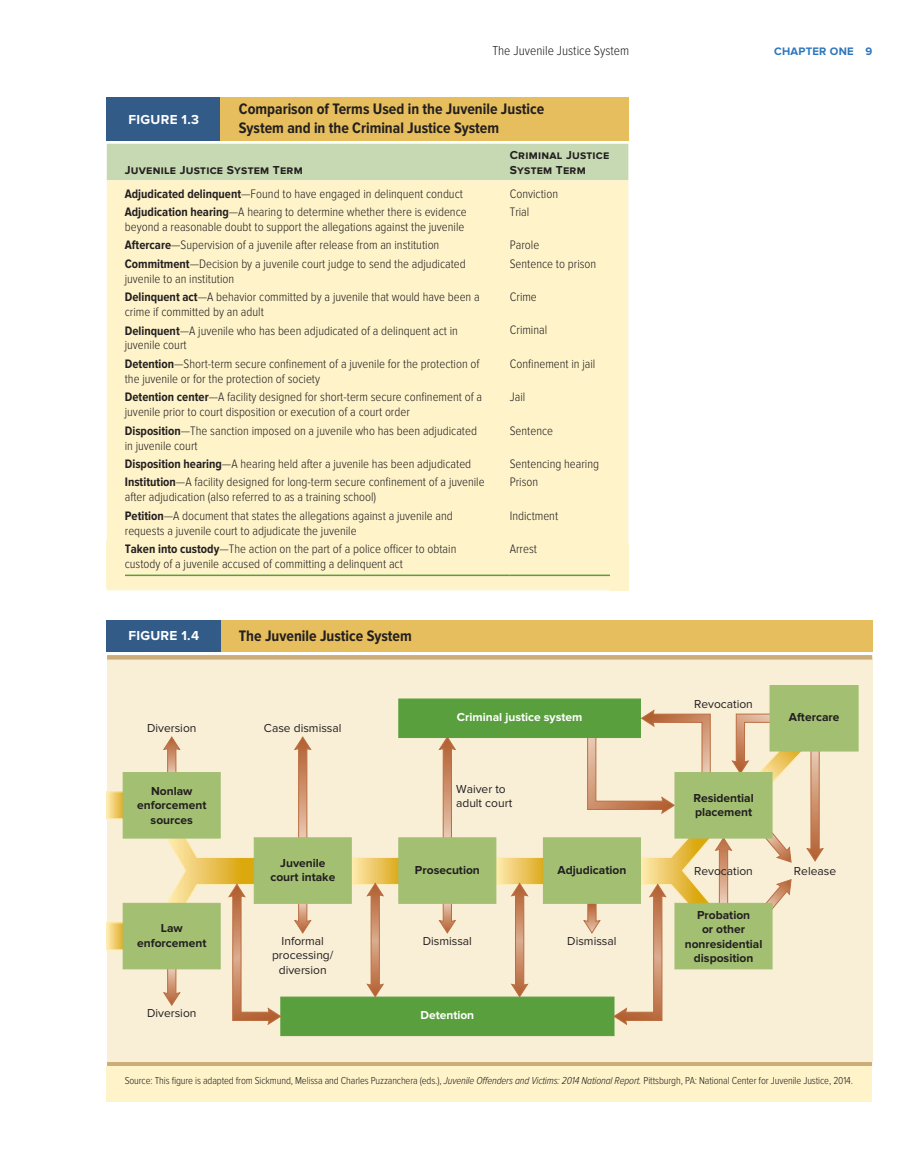
<style>
.page{position:relative;width:919px;height:1174px;background:#fff}
.page>*{position:absolute;margin:0;border:0;box-sizing:border-box;transform-origin:0 0}
.bch_tbtt{font:700 15.75px/18.9px "Proxima Nova Cond";color:#231f20}
.t1{font:300 13.5px "Proxima Nova Cond";color:#231f20}
.bch_tbnm{font:700 13.5px "Proxima Nova";letter-spacing:.02em;color:#fff}
.bch_tbtx{font:300 12.75px/15px "Proxima Nova Cond";color:#231f20}
.bch_tbcn{font:700 12px/14.4px "Proxima Nova";color:#231f20;text-align:center}
.t2{font:12px/14.4px "Proxima Nova";color:#231f20;text-align:center}
.bch_tbcn-2{font:700 12px/15px "Proxima Nova";letter-spacing:.02em;color:#231f20}
.t3{font:700 12px "Proxima Nova";color:#fff}
.t4{font:700 11.25px "Proxima Nova";letter-spacing:.02em;color:#2e76bc}
.bch_fgso{font:300 10.5px "Proxima Nova Cond";letter-spacing:-.01em;color:#231f20}
.s1{font-weight:700}
.s2{font-style:italic}
</style>
<div class="page">
<div style="left:107px;top:658px;width:765px;height:404px;background:#f9eed6"></div>
<hr style="left:107px;top:655px;width:765px;height:4px;background:#ccad78">
<hr style="left:107px;top:1062px;width:765px;height:4px;background:#ccad78">
<svg style="left:294px;top:903px;width:17px;height:30px"></svg>
<svg style="left:438px;top:737px;width:18px;height:100px"></svg>
<svg style="left:294px;top:736px;width:17px;height:101px"></svg>
<svg style="left:163px;top:736px;width:17px;height:36px"></svg>
<div style="left:350px;top:857px;width:50px;height:27px;background:linear-gradient(to right,#ffedb5,#dda91e)"></div>
<div style="left:350px;top:857px;width:50px;height:27px;border:1px solid #ffeeb4"></div>
<div style="left:495px;top:857px;width:50px;height:27px;background:linear-gradient(to right,#ffecb4,#dea91d)"></div>
<div style="left:494px;top:857px;width:51px;height:27px;border:1px solid #ffeeb4"></div>
<svg style="left:109px;top:793px;width:14px;height:24px"></svg>
<div style="left:107px;top:791px;width:18px;height:28px;border:1px solid #ffeeb4"></div>
<svg style="left:109px;top:924px;width:14px;height:24px"></svg>
<div style="left:107px;top:922px;width:18px;height:28px;border:1px solid #ffeeb4"></div>
<div style="left:123px;top:772px;width:97px;height:66px;background:#a2bf72"></div>
<div style="left:123px;top:903px;width:97px;height:66px;background:#a2bf72"></div>
<div style="left:769px;top:685px;width:89px;height:66px;background:#a2bf72"></div>
<div style="left:398px;top:699px;width:242px;height:38px;background:#5a9f3e"></div>
<div style="left:280px;top:997px;width:334px;height:38px;background:#5a9f3e"></div>
<svg style="left:163px;top:828px;width:118px;height:197px"></svg>
<svg style="left:438px;top:903px;width:18px;height:30px"></svg>
<svg style="left:583px;top:709px;width:240px;height:316px"></svg>
<div style="left:398px;top:837px;width:98px;height:66px;background:#a2bf72;border:1px solid #a2bf72"></div>
<div style="left:543px;top:837px;width:97px;height:66px;background:#a2bf72;border:1px solid #a2bf72"></div>
<div style="left:254px;top:837px;width:97px;height:66px;background:#a2bf72;border:1px solid #a2bf72"></div>
<svg style="left:366px;top:882px;width:18px;height:115px"></svg>
<svg style="left:511px;top:882px;width:17px;height:115px"></svg>
<div style="left:107px;top:1066px;width:765px;height:35px;background:#fef3c9"></div>
<div style="left:107px;top:620px;width:114px;height:32px;background:#325b88"></div>
<div style="left:221px;top:620px;width:651px;height:32px;background:#e6be5d"></div>
<div style="left:107px;top:97px;width:114px;height:44px;background:#325b88"></div>
<div style="left:221px;top:97px;width:408px;height:44px;background:#e6be5d"></div>
<div style="left:107px;top:144px;width:521px;height:36px;background:#c7d9b3"></div>
<div style="left:107px;top:180px;width:521px;height:410px;background:#fef3c9"></div>
<hr style="left:107px;top:574px;width:402px;height:2px;background:#5a9f3e">
<hr style="left:509px;top:574px;width:119px;height:2px;background:#5a9f3e">
<div style="left:107px;top:541px;width:18px;height:47px;background:#fef3c9"></div>
<div style="left:610px;top:544px;width:18px;height:46px;background:#fef3c9"></div>
<p class="t1" style="left:492px;top:43px;width:138px">The Juvenile Justice System</p>
<p class="t4" style="left:774px;top:45px;width:100px">CHAPTER ONE 9</p>
<p class="bch_tbnm" style="left:129px;top:112px;width:72px">FIGURE 1.3</p>
<p class="bch_tbtt" style="left:239px;top:100px;width:307px">Comparison of Terms Used in the Juvenile Justice<br>System and in the Criminal Justice System</p>
<p class="bch_tbcn-2" style="left:125px;top:163px;width:179px">Juvenile Justice System Term</p>
<p class="bch_tbcn-2" style="left:509px;top:148px;width:101px">Criminal Justice<br>System Term</p>
<p class="bch_tbtx" style="left:125px;top:186px;width:340px"><span class="s1">Adjudicated delinquent</span>—Found to have engaged in delinquent conduct</p>
<p class="bch_tbtx" style="left:509px;top:186px;width:50px">Conviction</p>
<p class="bch_tbtx" style="left:125px;top:205px;width:343px"><span class="s1">Adjudication hearing</span>—A hearing to determine whether there is evidence beyond a reasonable doubt to support the allegations against the juvenile</p>
<p class="bch_tbtx" style="left:509px;top:205px;width:21px">Trial</p>
<p class="bch_tbtx" style="left:125px;top:238px;width:316px"><span class="s1">Aftercare</span>—Supervision of a juvenile after release from an institution</p>
<p class="bch_tbtx" style="left:509px;top:238px;width:31px">Parole</p>
<p class="bch_tbtx" style="left:125px;top:256px;width:342px"><span class="s1">Commitment</span>—Decision by a juvenile court judge to send the adjudicated juvenile to an institution</p>
<p class="bch_tbtx" style="left:509px;top:256px;width:88px">Sentence to prison</p>
<p class="bch_tbtx" style="left:125px;top:290px;width:356px"><span class="s1">Delinquent act</span>—A behavior committed by a juvenile that would have been a crime if committed by an adult</p>
<p class="bch_tbtx" style="left:509px;top:290px;width:29px">Crime</p>
<p class="bch_tbtx" style="left:125px;top:323px;width:335px"><span class="s1">Delinquent</span>—A juvenile who has been adjudicated of a delinquent act in juvenile court</p>
<p class="bch_tbtx" style="left:509px;top:323px;width:39px">Criminal</p>
<p class="bch_tbtx" style="left:125px;top:356px;width:356px"><span class="s1">Detention</span>—Short-term secure confinement of a juvenile for the protection of the juvenile or for the protection of society</p>
<p class="bch_tbtx" style="left:509px;top:356px;width:87px">Confinement in jail</p>
<p class="bch_tbtx" style="left:125px;top:390px;width:359px"><span class="s1">Detention center</span>—A facility designed for short-term secure confinement of a juvenile prior to court disposition or execution of a court order</p>
<p class="bch_tbtx" style="left:509px;top:390px;width:17px">Jail</p>
<p class="bch_tbtx" style="left:125px;top:423px;width:354px"><span class="s1">Disposition</span>—The sanction imposed on a juvenile who has been adjudicated in juvenile court</p>
<p class="bch_tbtx" style="left:509px;top:423px;width:45px">Sentence</p>
<p class="bch_tbtx" style="left:125px;top:456px;width:348px"><span class="s1">Disposition hearing</span>—A hearing held after a juvenile has been adjudicated</p>
<p class="bch_tbtx" style="left:509px;top:456px;width:91px">Sentencing hearing</p>
<p class="bch_tbtx" style="left:125px;top:475px;width:361px"><span class="s1">Institution</span>—A facility designed for long-term secure confinement of a juvenile after adjudication (also referred to as a training school)</p>
<p class="bch_tbtx" style="left:509px;top:475px;width:30px">Prison</p>
<p class="bch_tbtx" style="left:125px;top:508px;width:329px"><span class="s1">Petition</span>—A document that states the allegations against a juvenile and requests a juvenile court to adjudicate the juvenile</p>
<p class="bch_tbtx" style="left:509px;top:508px;width:50px">Indictment</p>
<p class="bch_tbtx" style="left:125px;top:541px;width:333px"><span class="s1">Taken into custody</span>—The action on the part of a police officer to obtain custody of a juvenile accused of committing a delinquent act</p>
<p class="bch_tbtx" style="left:509px;top:541px;width:29px">Arrest</p>
<p class="bch_tbnm" style="left:128px;top:628px;width:72px">FIGURE 1.4</p>
<p class="bch_tbtt" style="left:239px;top:627px;width:174px">The Juvenile Justice System</p>
<p class="t2" style="left:147px;top:721px;width:51px">Diversion</p>
<p class="t2" style="left:264px;top:721px;width:79px">Case dismissal</p>
<p class="bch_tbcn" style="left:137px;top:784px;width:71px">Nonlaw enforcement sources</p>
<p class="t2" style="left:694px;top:696px;width:60px">Revocation</p>
<p class="t3" style="left:457px;top:710px;width:127px">Criminal justice system</p>
<p class="bch_tbcn" style="left:788px;top:710px;width:52px">Aftercare</p>
<p class="t2" style="left:456px;top:781px;width:58px;text-align:left">Waiver to adult court</p>
<p class="bch_tbcn" style="left:693px;top:790px;width:62px;text-align:left">Residential placement</p>
<p class="bch_tbcn" style="left:137px;top:921px;width:71px">Law enforcement</p>
<p class="t2" style="left:147px;top:1006px;width:51px">Diversion</p>
<p class="bch_tbcn" style="left:270px;top:856px;width:66px">Juvenile court intake</p>
<p class="bch_tbcn" style="left:415px;top:862px;width:66px">Prosecution</p>
<p class="bch_tbcn" style="left:557px;top:862px;width:70px">Adjudication</p>
<p class="t2" style="left:272px;top:934px;width:63px">Informal processing/ diversion</p>
<p class="t2" style="left:422px;top:934px;width:51px">Dismissal</p>
<p class="t3" style="left:420px;top:1008px;width:55px">Detention</p>
<p class="t2" style="left:567px;top:934px;width:51px">Dismissal</p>
<p class="t2" style="left:694px;top:864px;width:60px">Revocation</p>
<p class="t2" style="left:793px;top:864px;width:44px">Release</p>
<p class="bch_tbcn" style="left:684px;top:908px;width:79px">Probation<br>or other nonresidential disposition</p>
<p class="bch_fgso" style="left:125px;top:1074px;width:729px">Source: This figure is adapted from Sickmund, Melissa and Charles Puzzanchera (eds.), <span class="s2">Juvenile Offenders and Victims: 2014 National Report.</span> Pittsburgh, PA: National Center for Juvenile Justice, 2014.</p>
</div>
